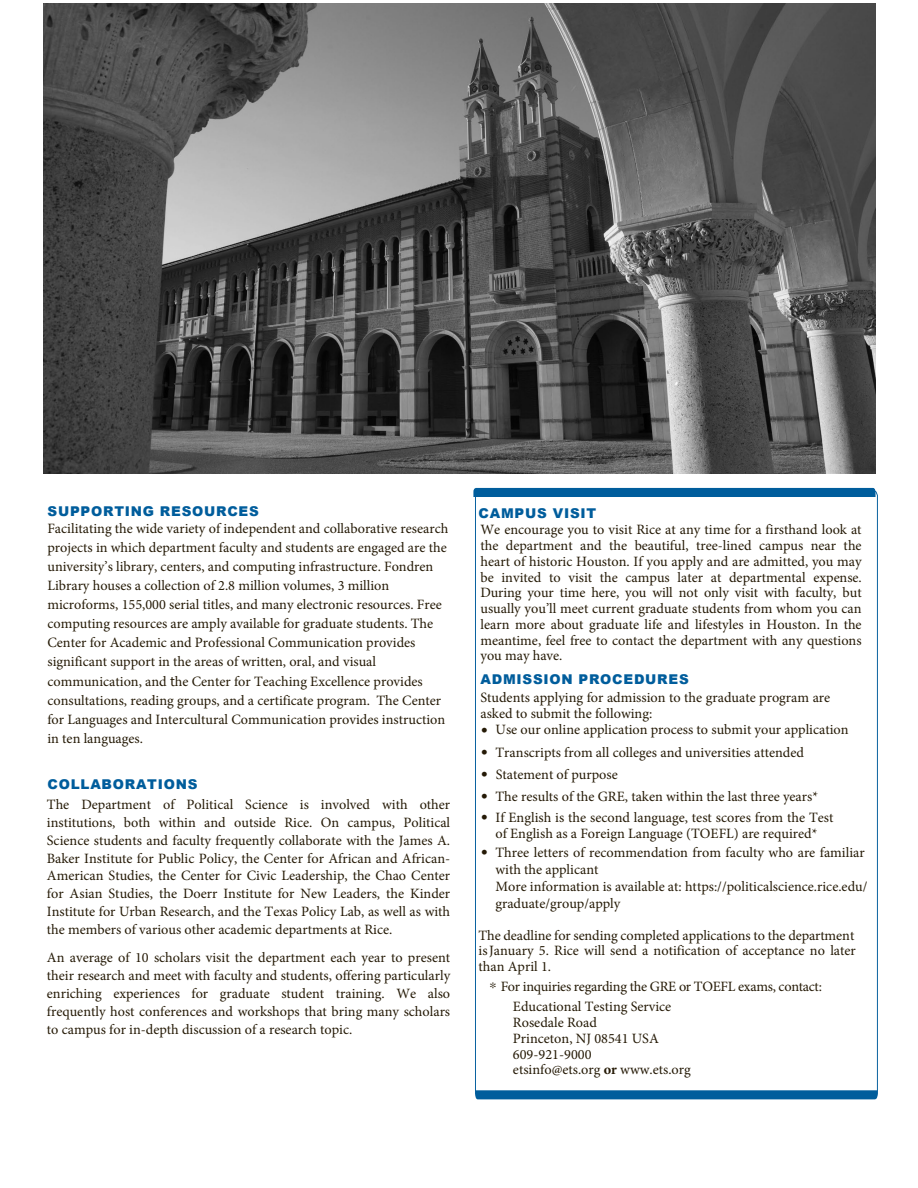
<style>
.page{position:relative;width:918px;height:1188px;background:#fff}
.page>*{position:absolute;margin:0;border:0;box-sizing:border-box;transform-origin:0 0}
.t1{font:14.25px/15.8px "Minion Pro";color:#251a06;text-align:justify}
.t2{font:14.25px/20.5px "Minion Pro";letter-spacing:-.02em;color:#251a06}
.t3{font:14.25px "New Baskerville";color:#251a06}
.t4{font:900 13.5px "Arial";letter-spacing:.055em;color:#005d9c}
.s1{font-family:"Source Sans Pro"}
.s2{font-family:"New Baskerville"}
.s3{font-weight:700}
</style>
<div class="page">
<svg style="left:475px;top:1090px;width:402px;height:9px;background:#09629f"></svg>
<div style="left:473px;top:488px;width:403px;height:9px;background:#005d9c"></div>
<img style="left:44px;top:3px;width:832px;height:471px">
<p class="t4" style="left:48px;top:501px;width:213px">SUPPORTING RESOURCES</p>
<p class="t4" style="left:479px;top:503px;width:119px">CAMPUS VISIT</p>
<p class="t1" style="left:47px;top:519px;width:402px;line-height:19px;text-align:left">Facilitating the wide variety of independent and collaborative research projects in which department faculty and students are engaged are the university’s library, centers, and computing infrastructure. Fondren Library houses a collection of 2.8 million volumes, 3 million microforms, 155,000 serial titles, and many electronic resources. Free computing resources are amply available for graduate students. The Center for Academic and Professional Communication provides significant support in the areas of written, oral, and visual communication, and <span class="s1">t</span>he Center for Teaching Excellence provides consultations, reading groups, and a certificate program. The Center for Languages and Intercultural Communication provides instruction in ten languages.</p>
<p class="t4" style="left:48px;top:774px;width:151px">COLLABORATIONS</p>
<p class="t1" style="left:47px;top:795px;width:405px;line-height:18px">The Department of Political Science is involved with other institutions, both within and outside Rice. On campus, Political Science students and faculty frequently collaborate with the James A.<br>Baker Institute for Public Policy, the Center for African and African-American Studies, the Center for Civic Leadership, the Chao Center for Asian Studies, the Doerr Institute for New Leaders, the Kinder Institute for Urban Research, and the Texas Policy Lab, as well as with the members of various other academic departments at Rice.</p>
<p class="t1" style="left:47px;top:948px;width:405px;line-height:18px">An average of 10 scholars visit the department each year to present their research and meet with faculty and students, offering particularly enriching experiences for graduate student training. We also frequently host conferences and workshops that bring many scholars to campus for in-depth discussion of a research topic.</p>
<p class="t1" style="left:480px;top:522px;width:383px">We encourage you to visit Rice at any time for a firsthand look at the department and the beautiful, tree-lined campus near the heart of historic Houston. If you apply and are admitted, you may be invited to visit the campus later at departmental expense.<br>During your time here, you will not only visit with faculty, but usually you’ll meet current graduate students from whom you can learn more about graduate life and lifestyles in Houston. In the meantime, feel free to contact the department with any questions you may have.</p>
<p class="t4" style="left:481px;top:670px;width:210px">ADMISSION PROCEDURES</p>
<p class="t1" style="left:480px;top:689px;width:351px;line-height:16.2px">Students applying for admission to the graduate program are asked to submit the following:</p>
<p class="t1" style="left:496px;top:722px;width:355px">Use our online application process to submit your application</p>
<p class="t1" style="left:481px;top:744px;width:324px"><span class="s2">•</span> Transcripts from all colleges and universities attended</p>
<p class="t1" style="left:481px;top:766px;width:138px"><span class="s2">•</span> Statement of purpose</p>
<p class="t3" style="left:481px;top:722px;width:8px">•</p>
<p class="t1" style="left:481px;top:789px;width:339px"><span class="s2">•</span> The results of the GRE, taken within the last three years*</p>
<p class="t1" style="left:481px;top:810px;width:354px;text-align:center"><span class="s2">•</span> If English is the second language, test scores from the Test of English as a Foreign Language (TOEFL) are required*</p>
<p class="t1" style="left:495px;top:844px;width:374px;line-height:17px;text-align:left;text-indent:-14px"><span class="s2">•</span> Three letters of recommendation from faculty who are familiar with the applicant<br>More information is available at: https://politicalscience.rice.edu/ graduate/group/apply</p>
<p class="t1" style="left:479px;top:927px;width:379px">The deadline for sending completed applications to the department is January 5. Rice will send a notification of acceptance no later than April 1.</p>
<p class="t2" style="left:513px;top:976px;width:310px;text-indent:-24px"><span class="s2">*</span> For inquiries regarding the GRE or TOEFL exams, contact:<br>Educational Testing Service</p>
<p class="t1" style="left:513px;top:1015px;width:179px;text-align:left">Rosedale Road<br>Princeton, NJ 08541 USA<br>609-921-9000<br>etsinfo@ets.org <span class="s3">or</span> www.ets.org</p>
</div>
